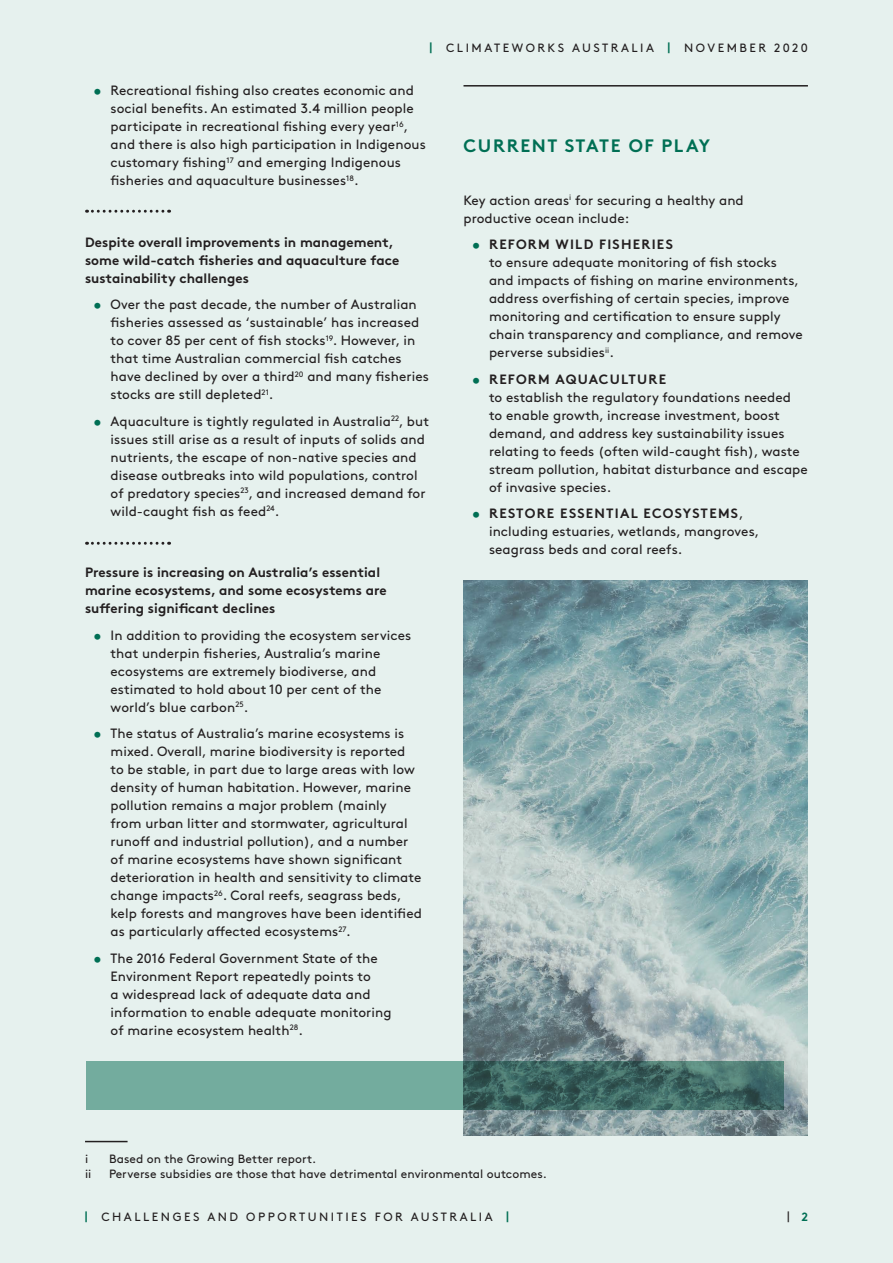
<style>
.page{position:relative;width:893px;height:1263px;background:#e6f1ee}
.page>*{position:absolute;margin:0;border:0;box-sizing:border-box;transform-origin:0 0}
.t1{font:700 18px "Brown Pro";letter-spacing:.09em;color:#006f54}
.t2{font:13.5px/18px "Brown Pro";letter-spacing:.005em;color:#231f20}
.t3{font:700 13.5px/18px "Brown Pro";letter-spacing:.005em;color:#231f20}
.t4{font:12px "Brown Pro";letter-spacing:.005em;color:#231f20}
.t5{font:12px "Brown Std";letter-spacing:.21em;color:#231f20}
.s1{font-weight:700;color:#006f54}
.s2{font-weight:700}
</style>
<div class="page">
<svg style="left:87px;top:210px;width:83px;height:3px"></svg>
<svg style="left:87px;top:542px;width:83px;height:3px"></svg>
<hr style="left:85px;top:1141px;width:43px;height:1px;background:#231f20">
<hr style="left:463px;top:85px;width:345px;height:2px;background:#231f20">
<img style="left:463px;top:580px;width:345px;height:555px">
<svg style="left:86px;top:1060px;width:697px;height:49px;background:#5d8e84"></svg>
<p class="t5" style="left:430px;top:42px;width:380px"><span class="s1">|</span> CLIMATEWORKS AUSTRALIA <span class="s1">|</span> NOVEMBER 2020</p>
<p class="t2" style="left:111px;top:82px;width:317px;text-indent:-17px"><span class="s1">•</span> Recreational fishing also creates economic and social benefits. An estimated 3.4 million people participate in recreational fishing every year<sup>16</sup>, and there is also high participation in Indigenous customary fishing<sup>17</sup> and emerging Indigenous fisheries and aquaculture businesses<sup>18</sup>.</p>
<p class="t3" style="left:85px;top:234px;width:316px">Despite overall improvements in management, some wild-catch fisheries and aquaculture face sustainability challenges</p>
<p class="t2" style="left:111px;top:296px;width:320px;text-indent:-17px"><span class="s1">•</span> Over the past decade, the number of Australian fisheries assessed as ‘sustainable’ has increased to cover 85 per cent of fish stocks<sup>19</sup>. However, in that time Australian commercial fish catches have declined by over a third<sup>20</sup> and many fisheries stocks are still depleted<sup>21</sup>.</p>
<p class="t2" style="left:111px;top:413px;width:320px;text-indent:-17px"><span class="s1">•</span> Aquaculture is tightly regulated in Australia<sup>22</sup>, but issues still arise as a result of inputs of solids and nutrients, the escape of non-native species and disease outbreaks into wild populations, control of predatory species<sup>23</sup>, and increased demand for wild-caught fish as feed<sup>24</sup>.</p>
<p class="t3" style="left:85px;top:565px;width:303px">Pressure is increasing on Australia’s essential marine ecosystems, and some ecosystems are suffering significant declines</p>
<p class="t2" style="left:111px;top:627px;width:302px;text-indent:-17px"><span class="s1">•</span> In addition to providing the ecosystem services that underpin fisheries, Australia’s marine ecosystems are extremely biodiverse, and estimated to hold about 10 per cent of the world’s blue carbon<sup>25</sup>.</p>
<p class="t2" style="left:111px;top:725px;width:313px;text-indent:-17px"><span class="s1">•</span> The status of Australia’s marine ecosystems is mixed. Overall, marine biodiversity is reported to be stable, in part due to large areas with low density of human habitation. However, marine pollution remains a major problem (mainly<br>from urban litter and stormwater, agricultural runoff and industrial pollution), and a number of marine ecosystems have shown significant deterioration in health and sensitivity to climate change impacts<sup>26</sup>. Coral reefs, seagrass beds, kelp forests and mangroves have been identified as particularly affected ecosystems<sup>27</sup>.</p>
<p class="t2" style="left:111px;top:950px;width:283px;text-indent:-17px"><span class="s1">•</span> The 2016 Federal Government State of the Environment Report repeatedly points to<br>a widespread lack of adequate data and information to enable adequate monitoring of marine ecosystem health<sup>28</sup>.</p>
<h1 class="t1" style="left:464px;top:138px;width:248px">CURRENT STATE OF PLAY</h1>
<p class="t2" style="left:463px;top:192px;width:282px">Key action areas<sup>i</sup> for securing a healthy and productive ocean include:</p>
<p class="t2" style="left:489px;top:236px;width:315px;text-indent:-17px"><span class="s1">•</span> <span class="s2">REFORM WILD FISHERIES<br></span>to ensure adequate monitoring of fish stocks and impacts of fishing on marine environments, address overfishing of certain species, improve monitoring and certification to ensure supply chain transparency and compliance, and remove perverse subsidies<sup>ii</sup>.</p>
<p class="t2" style="left:489px;top:371px;width:320px;text-indent:-17px"><span class="s1">•</span> <span class="s2">REFORM AQUACULTURE<br></span>to establish the regulatory foundations needed<br>to enable growth, increase investment, boost demand, and address key sustainability issues relating to feeds (often wild-caught fish), waste stream pollution, habitat disturbance and escape of invasive species.</p>
<p class="t2" style="left:489px;top:505px;width:272px;text-indent:-17px"><span class="s1">•</span> <span class="s2">RESTORE ESSENTIAL ECOSYSTEMS</span>, including estuaries, wetlands, mangroves, seagrass beds and coral reefs.</p>
<p class="t4" style="left:85px;top:1153px;width:5px">i</p>
<p class="t4" style="left:109px;top:1153px;width:209px">Based on the Growing Better report.</p>
<p class="t4" style="left:85px;top:1168px;width:8px">ii</p>
<p class="t4" style="left:109px;top:1168px;width:439px">Perverse subsidies are those that have detrimental environmental outcomes.</p>
<p class="t5" style="left:85px;top:1211px;width:426px"><span class="s1">|</span> CHALLENGES AND OPPORTUNITIES FOR AUSTRALIA <span class="s1">|</span></p>
<p class="t5" style="left:787px;top:1211px;width:22px">| <span class="s1">2</span></p>
</div>
